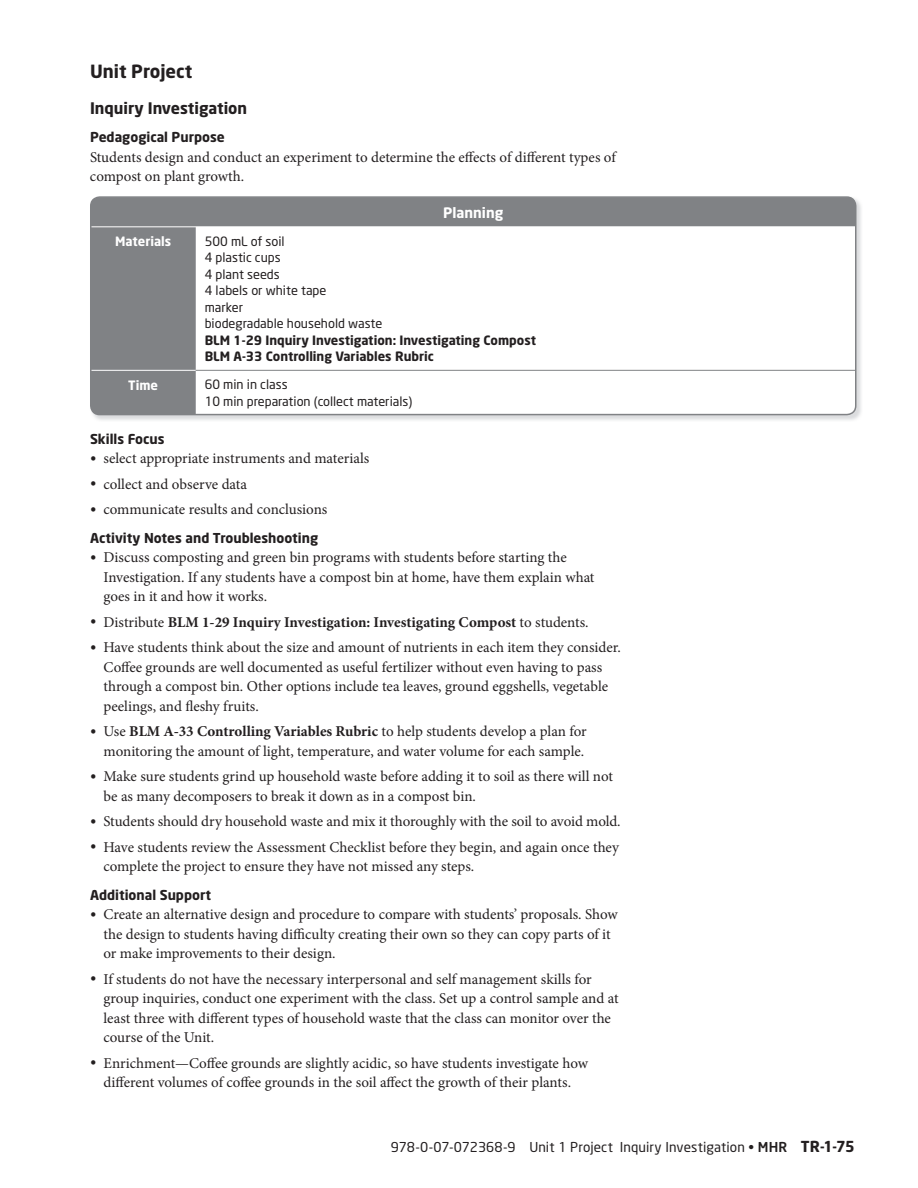
<style>
.page{position:relative;width:918px;height:1188px;background:#fff}
.page>*{position:absolute;margin:0;border:0;box-sizing:border-box;transform-origin:0 0}
.t1{font:700 18px "Neo Sans";color:#231f20}
.t2{font:700 15.75px "Neo Sans";color:#231f20}
.t3{font:15px/19.5px "Minion Pro";color:#231f20}
.t4{font:700 15px "Minion Pro";color:#231f20}
.t5{font:700 14.25px "Neo Sans";color:#fff}
.t6{font:700 13.5px "Neo Sans";color:#231f20}
.t7{font:13.5px "Neo Sans";letter-spacing:.005em;color:#231f20}
.t8{font:12.75px/16.5px "Neo Sans";color:#231f20}
.t9{font:700 12.75px/16.5px "Neo Sans";color:#231f20}
.t10{font:700 12.75px "Neo Sans";color:#fff}
.s1{font-size:16.5px}
.s2{font-weight:400;font-size:16.5px}
.s3{font-weight:400}
.s4{font-weight:700}
.s5{font-weight:500}
.s6{font-weight:700;font-size:15px}
</style>
<div class="page">
<img style="left:90px;top:199px;width:771px;height:221px">
<svg style="left:91px;top:197px;width:765px;height:218px"></svg>
<hr style="left:91px;top:370px;width:105px;height:1px;background:#fff">
<hr style="left:196px;top:370px;width:660px;height:1px;background:#808285">
<hr style="left:91px;top:226px;width:105px;height:1px;background:#fff">
<hr style="left:196px;top:226px;width:660px;height:1px;background:#fff">
<div style="left:90px;top:196px;width:766px;height:219px;border:2px solid #808285;border-radius:9px"></div>
<p class="t1" style="left:90px;top:64px;width:104px">Unit Project</p>
<p class="t2" style="left:90px;top:102px;width:159px">Inquiry Investigation</p>
<p class="t6" style="left:90px;top:132px;width:136px">Pedagogical Purpose</p>
<p class="t3" style="left:90px;top:148px;width:527px">Students design and conduct an experiment to determine the effects of different types of compost on plant growth.</p>
<p class="t5" style="left:443px;top:207px;width:62px">Planning</p>
<p class="t10" style="left:115px;top:236px;width:58px">Materials</p>
<p class="t8" style="left:205px;top:234px;width:179px">500 mL of soil<br>4 plastic cups<br>4 plant seeds<br>4 labels or white tape<br>marker<br>biodegradable household waste</p>
<p class="t9" style="left:205px;top:333px;width:333px">BLM 1-29 Inquiry Investigation: Investigating Compost<br>BLM A-33 Controlling Variables Rubric</p>
<p class="t10" style="left:128px;top:380px;width:31px">Time</p>
<p class="t8" style="left:205px;top:378px;width:209px">60 min in class<br>10 min preparation (collect materials)</p>
<p class="t6" style="left:90px;top:433px;width:76px">Skills Focus</p>
<p class="t3" style="left:90px;top:450px;width:281px"><span class="s1">•</span> select appropriate instruments and materials</p>
<p class="t3" style="left:90px;top:475px;width:159px"><span class="s1">•</span> collect and observe data</p>
<p class="t3" style="left:90px;top:501px;width:239px"><span class="s1">•</span> communicate results and conclusions</p>
<p class="t6" style="left:90px;top:532px;width:230px">Activity Notes and Troubleshooting</p>
<p class="t3" style="left:104px;top:549px;width:493px;text-indent:-14px"><span class="s1">•</span> Discuss composting and green bin programs with students before starting the<br>Investigation. If any students have a compost bin at home, have them explain what goes in it and how it works.</p>
<p class="t4" style="left:90px;top:616px;width:500px"><span class="s2">•</span> <span class="s3">Distribute</span> BLM 1-29 Inquiry Investigation: Investigating Compost <span class="s3">to students.</span></p>
<p class="t3" style="left:104px;top:639px;width:519px;text-indent:-14px"><span class="s1">•</span> Have students think about the size and amount of nutrients in each item they consider.<br>Coffee grounds are well documented as useful fertilizer without even having to pass through a compost bin. Other options include tea leaves, ground eggshells, vegetable peelings, and fleshy fruits.</p>
<p class="t3" style="left:90px;top:723px;width:498px;text-align:right"><span class="s1">•</span> Use <span class="s4">BLM A-33 Controlling Variables Rubric</span> to help students develop a plan for monitoring the amount of light, temperature, and water volume for each sample.</p>
<p class="t3" style="left:104px;top:768px;width:511px;text-indent:-14px"><span class="s1">•</span> Make sure students grind up household waste before adding it to soil as there will not be as many decomposers to break it down as in a compost bin.</p>
<p class="t3" style="left:90px;top:813px;width:532px"><span class="s1">•</span> Students should dry household waste and mix it thoroughly with the soil to avoid mold.</p>
<p class="t3" style="left:104px;top:838px;width:517px;text-indent:-14px"><span class="s1">•</span> Have students review the Assessment Checklist before they begin, and again once they complete the project to ensure they have not missed any steps.</p>
<p class="t6" style="left:90px;top:889px;width:123px">Additional Support</p>
<p class="t3" style="left:104px;top:906px;width:516px;text-indent:-14px"><span class="s1">•</span> Create an alternative design and procedure to compare with students’ proposals. Show the design to students having difficulty creating their own so they can copy parts of it or make improvements to their design.</p>
<p class="t3" style="left:104px;top:970px;width:517px;text-indent:-14px"><span class="s1">•</span> If students do not have the necessary interpersonal and self management skills for group inquiries, conduct one experiment with the class. Set up a control sample and at least three with different types of household waste that the class can monitor over the course of the Unit.</p>
<p class="t3" style="left:90px;top:1054px;width:500px;text-align:center"><span class="s1">•</span> Enrichment—Coffee grounds are slightly acidic, so have students investigate how different volumes of coffee grounds in the soil affect the growth of their plants.</p>
<p class="t7" style="left:391px;top:1142px;width:466px">978-0-07-072368-9 Unit 1 Project Inquiry Investigation • <span class="s5">MHR</span> <span class="s6">TR-1-75</span></p>
</div>
